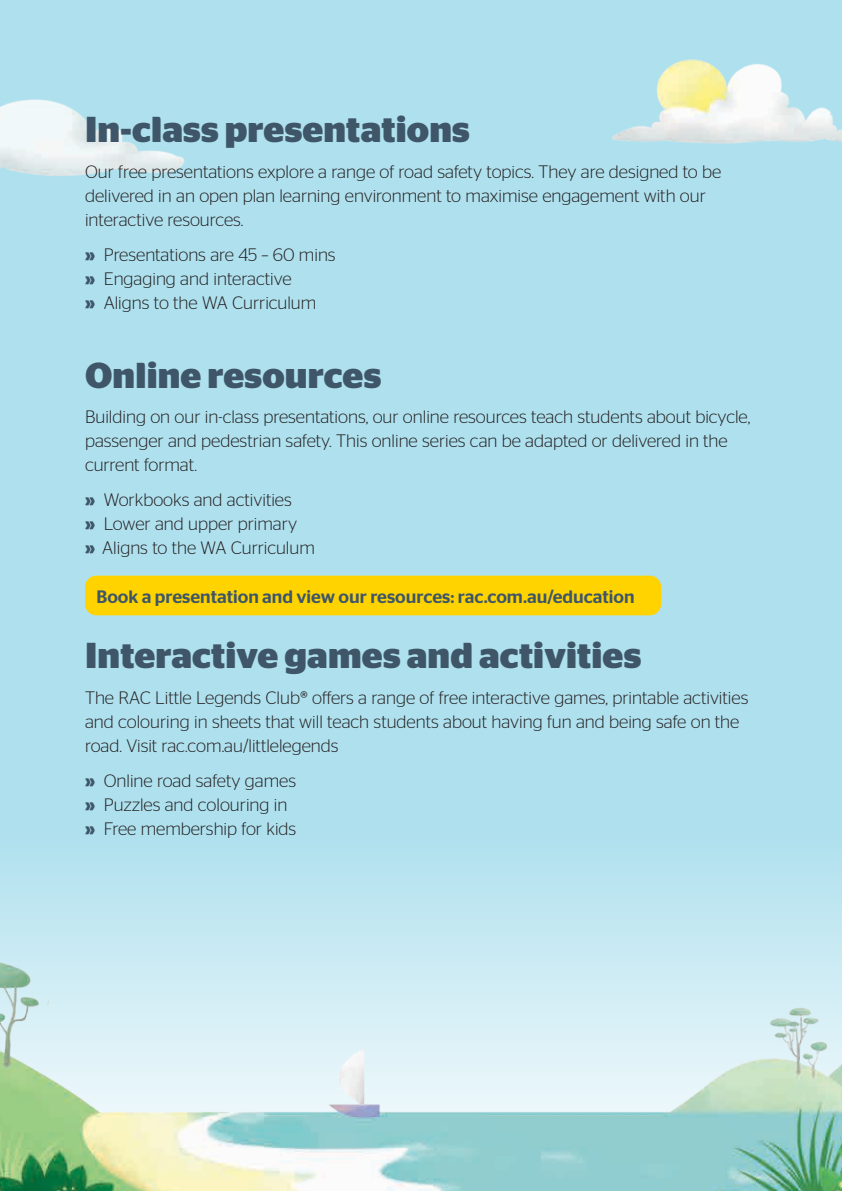
<style>
.page{position:relative;width:842px;height:1191px;background:#aee0ee}
.page>*{position:absolute;margin:0;border:0;box-sizing:border-box;transform-origin:0 0}
.t1{font:700 36px "Stag Sans";letter-spacing:.005em;color:#3e5668}
.t2{font:300 18px/24px "Stag Sans";color:#231f20}
.t3{font:500 18px "Stag Sans";color:#3e5668}
.s1{font-weight:700;color:#3e5668}
</style>
<div class="page">
<img style="left:0;top:876px;width:842px;height:315px">
<img style="left:0;top:59px;width:842px;height:117px">
<div style="left:85px;top:575px;width:576px;height:40px;background:#ffd300;border-radius:11px"></div>
<h1 class="t1" style="left:85px;top:109px;width:386px">In-class presentations</h1>
<p class="t2" style="left:85px;top:159px;width:638px">Our free presentations explore a range of road safety topics. They are designed to be delivered in an open plan learning environment to maximise engagement with our interactive resources.</p>
<p class="t2" style="left:85px;top:242px;width:252px"><span class="s1">»</span> Presentations are 45 – 60 mins <span class="s1">»</span> Engaging and interactive<br><span class="s1">»</span> Aligns to the WA Curriculum</p>
<h1 class="t1" style="left:85px;top:354px;width:298px">Online resources</h1>
<p class="t2" style="left:85px;top:404px;width:667px">Building on our in-class presentations, our online resources teach students about bicycle, passenger and pedestrian safety. This online series can be adapted or delivered in the current format.</p>
<p class="t2" style="left:85px;top:488px;width:231px"><span class="s1">»</span> Workbooks and activities<br><span class="s1">»</span> Lower and upper primary<br><span class="s1">»</span> Aligns to the WA Curriculum</p>
<p class="t3" style="left:96px;top:587px;width:540px">Book a presentation and view our resources: rac.com.au/education</p>
<h1 class="t1" style="left:85px;top:635px;width:558px">Interactive games and activities</h1>
<p class="t2" style="left:85px;top:685px;width:665px">The RAC Little Legends Club® offers a range of free interactive games, printable activities and colouring in sheets that will teach students about having fun and being safe on the road. Visit rac.com.au/littlelegends</p>
<p class="t2" style="left:85px;top:768px;width:213px"><span class="s1">»</span> Online road safety games <span class="s1">»</span> Puzzles and colouring in <span class="s1">»</span> Free membership for kids</p>
</div>
